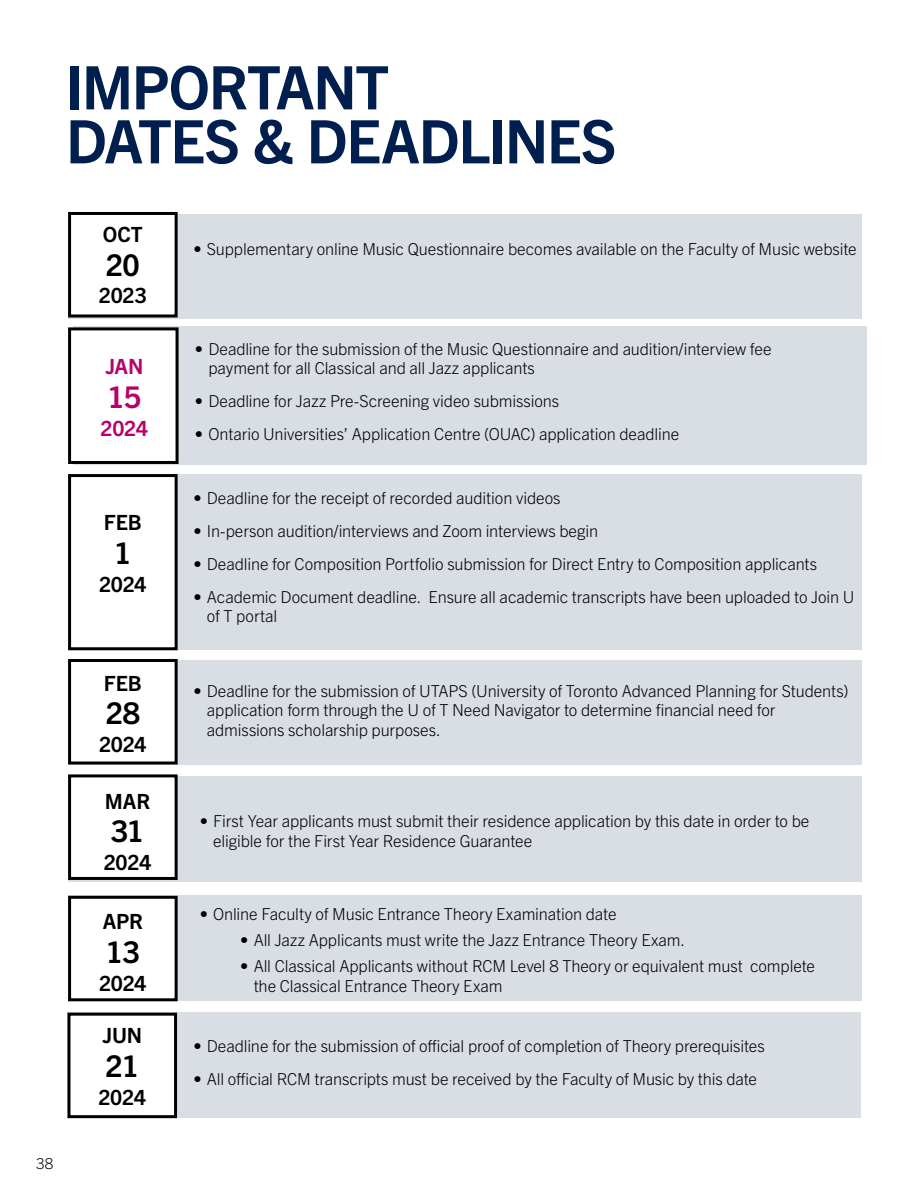
<style>
.page{position:relative;width:918px;height:1188px;background:#fff}
.page>*{position:absolute;margin:0;border:0;box-sizing:border-box;transform-origin:0 0}
.t1{font:700 60px/54px "Trade Gothic Next LT Pro";letter-spacing:-.025em;color:#001f4e}
.t2{font:700 30px "Trade Gothic Next LT Pro";letter-spacing:-.015em;color:#000}
.t3{font:700 30px "Trade Gothic Next LT Pro";color:#b7006a}
.t4{font:700 21px "Trade Gothic Next LT Pro";letter-spacing:-.01em;color:#000}
.t5{font:700 21px "Trade Gothic Next LT Pro";letter-spacing:-.01em;color:#b7006a}
.t6{font:300 16.5px/19.5px "Trade Gothic Next LT Pro";letter-spacing:-.01em;color:#000}
.t7{font:300 15px "Trade Gothic Next LT Pro";color:#000}
</style>
<div class="page">
<div style="left:68px;top:1013px;width:793px;height:105px;background:#d9dde4"></div>
<div style="left:68px;top:895px;width:793px;height:106px;background:#d9dde4"></div>
<div style="left:68px;top:776px;width:793px;height:105px;background:#d9dde4"></div>
<div style="left:68px;top:660px;width:793px;height:105px;background:#d9dde4"></div>
<div style="left:68px;top:474px;width:793px;height:176px;background:#d9dde4"></div>
<div style="left:68px;top:214px;width:793px;height:105px;background:#d9dde4"></div>
<div style="left:70px;top:213px;width:106px;height:103px;background:#fff"></div>
<div style="left:68px;top:212px;width:110px;height:105px;border:3px solid #000"></div>
<div style="left:70px;top:476px;width:106px;height:173px;background:#fff"></div>
<div style="left:68px;top:474px;width:110px;height:176px;border:3px solid #000"></div>
<div style="left:70px;top:660px;width:106px;height:103px;background:#fff"></div>
<div style="left:68px;top:659px;width:110px;height:106px;border:3px solid #000"></div>
<div style="left:70px;top:776px;width:106px;height:102px;background:#fff"></div>
<div style="left:68px;top:774px;width:110px;height:106px;border:3px solid #000"></div>
<div style="left:70px;top:897px;width:106px;height:103px;background:#fff"></div>
<div style="left:68px;top:896px;width:110px;height:105px;border:3px solid #000"></div>
<div style="left:69px;top:1014px;width:107px;height:103px;background:#fff"></div>
<div style="left:68px;top:1013px;width:109px;height:105px;border:3px solid #000"></div>
<div style="left:73px;top:326px;width:794px;height:139px;background:#d9dde4"></div>
<div style="left:70px;top:329px;width:107px;height:133px;background:#fff"></div>
<div style="left:68px;top:327px;width:111px;height:137px;border:3px solid #000"></div>
<h1 class="t1" style="left:66px;top:57px;width:552px">IMPORTANT<br>DATES &amp; DEADLINES</h1>
<p class="t7" style="left:36px;top:1153px;width:19px">38</p>
<p class="t4" style="left:103px;top:220px;width:41px">OCT</p>
<h2 class="t2" style="left:106px;top:244px;width:36px">20</h2>
<p class="t4" style="left:99px;top:281px;width:49px">2023</p>
<p class="t5" style="left:105px;top:352px;width:40px">JAN</p>
<h2 class="t3" style="left:107px;top:376px;width:35px">15</h2>
<p class="t5" style="left:101px;top:413px;width:49px">2024</p>
<p class="t4" style="left:104px;top:508px;width:39px">FEB</p>
<h2 class="t2" style="left:114px;top:532px;width:19px">1</h2>
<p class="t4" style="left:99px;top:569px;width:49px">2024</p>
<p class="t4" style="left:104px;top:668px;width:39px">FEB</p>
<h2 class="t2" style="left:106px;top:693px;width:36px">28</h2>
<p class="t4" style="left:99px;top:730px;width:49px">2024</p>
<p class="t4" style="left:105px;top:786px;width:47px">MAR</p>
<h2 class="t2" style="left:111px;top:811px;width:35px">31</h2>
<p class="t4" style="left:104px;top:848px;width:49px">2024</p>
<p class="t4" style="left:103px;top:907px;width:42px">APR</p>
<h2 class="t2" style="left:106px;top:931px;width:36px">13</h2>
<p class="t4" style="left:99px;top:968px;width:49px">2024</p>
<p class="t4" style="left:102px;top:1021px;width:41px">JUN</p>
<h2 class="t2" style="left:106px;top:1045px;width:35px">21</h2>
<p class="t4" style="left:98px;top:1082px;width:49px">2024</p>
<p class="t6" style="left:193px;top:238px;width:665px">• Supplementary online Music Questionnaire becomes available on the Faculty of Music website</p>
<p class="t6" style="left:208px;top:338px;width:565px;text-indent:-13px">• Deadline for the submission of the Music Questionnaire and audition/interview fee payment for all Classical and all Jazz applicants</p>
<p class="t6" style="left:195px;top:390px;width:366px">• Deadline for Jazz Pre-Screening video submissions</p>
<p class="t6" style="left:195px;top:423px;width:486px">• Ontario Universities’ Application Centre (OUAC) application deadline</p>
<p class="t6" style="left:193px;top:487px;width:369px">• Deadline for the receipt of recorded audition videos</p>
<p class="t6" style="left:193px;top:520px;width:406px">• In-person audition/interviews and Zoom interviews begin</p>
<p class="t6" style="left:193px;top:553px;width:625px">• Deadline for Composition Portfolio submission for Direct Entry to Composition applicants</p>
<p class="t6" style="left:207px;top:586px;width:649px;text-indent:-13px">• Academic Document deadline. Ensure all academic transcripts have been uploaded to Join U of T portal</p>
<p class="t6" style="left:207px;top:680px;width:643px;text-indent:-13px">• Deadline for the submission of UTAPS (University of Toronto Advanced Planning for Students) application form through the U of T Need Navigator to determine financial need for admissions scholarship purposes.</p>
<p class="t6" style="left:213px;top:810px;width:598px;text-indent:-13px">• First Year applicants must submit their residence application by this date in order to be eligible for the First Year Residence Guarantee</p>
<p class="t6" style="left:200px;top:903px;width:418px">• Online Faculty of Music Entrance Theory Examination date</p>
<p class="t6" style="left:240px;top:929px;width:446px">• All Jazz Applicants must write the Jazz Entrance Theory Exam.</p>
<p class="t6" style="left:254px;top:955px;width:563px;text-indent:-13px">• All Classical Applicants without RCM Level 8 Theory or equivalent must complete the Classical Entrance Theory Exam</p>
<p class="t6" style="left:193px;top:1035px;width:573px">• Deadline for the submission of official proof of completion of Theory prerequisites</p>
<p class="t6" style="left:193px;top:1068px;width:565px">• All official RCM transcripts must be received by the Faculty of Music by this date</p>
</div>
